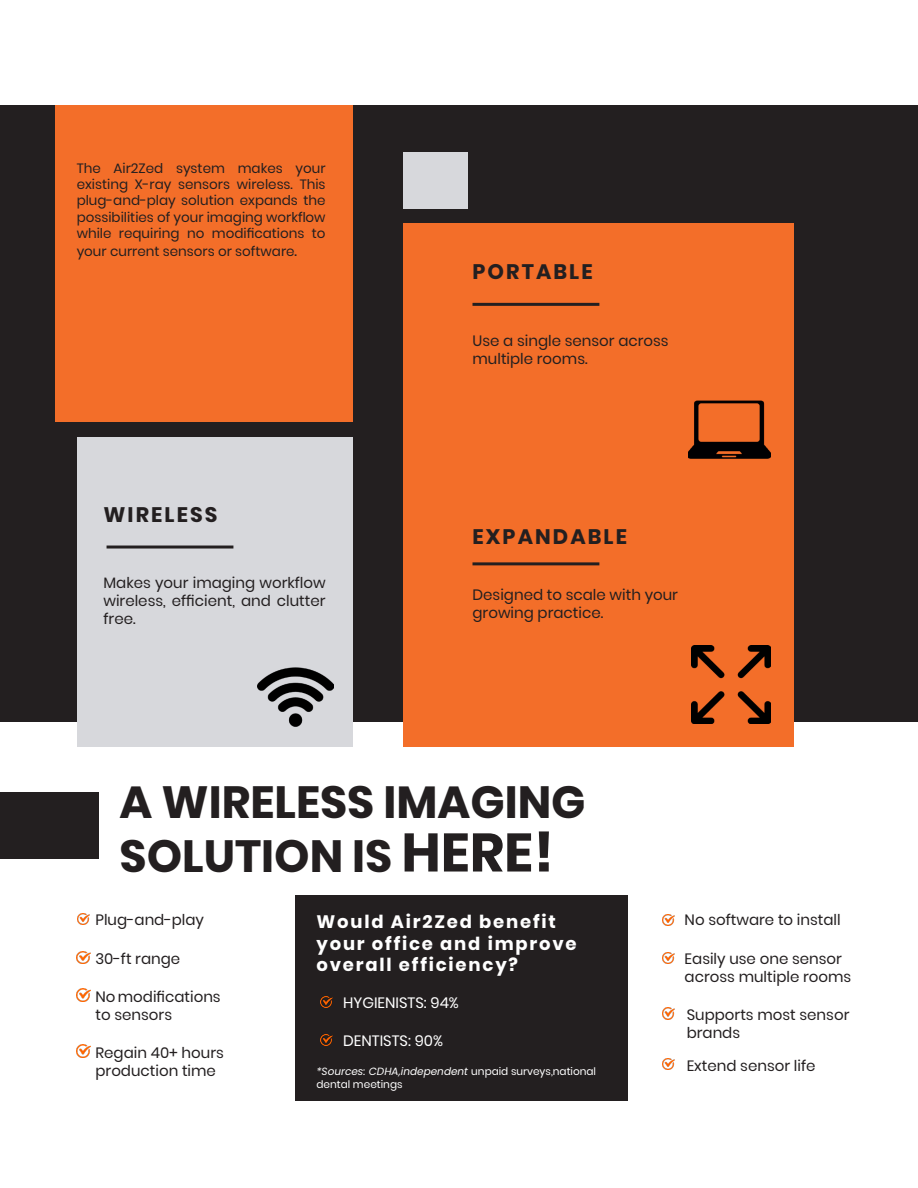
<style>
.page{position:relative;width:918px;height:1188px;background:#fff}
.page>*{position:absolute;margin:0;border:0;box-sizing:border-box;transform-origin:0 0}
.t1{font:700 45px/54px "Poppins";color:#231f20}
.t2{font:700 21px "Poppins";letter-spacing:.1em;color:#231f20}
.t3{font:700 18px/21.6px "Poppins";letter-spacing:.1em;color:#fff}
.t4{font:15px/18px "Poppins";color:#231f20}
.t5{font:15px "Poppins";color:#fff}
.t6{font:13.5px/16.2px "Poppins";color:#231f20;text-align:justify}
.t7{font:italic 10.5px "Poppins";color:#fff}
.t8{font:10.5px "Poppins";color:#fff}
.s1{font-size:15px}
.s2{font-size:54px}
.s3{font-style:normal}
</style>
<div class="page">
<div style="left:0;top:106px;width:918px;height:616px;background:#231f20"></div>
<div style="left:55px;top:106px;width:297px;height:316px;background:#f36e29"></div>
<div style="left:403px;top:224px;width:391px;height:523px;background:#f36e29"></div>
<div style="left:77px;top:437px;width:275px;height:310px;background:#d7d8dc"></div>
<div style="left:295px;top:895px;width:333px;height:206px;background:#231f20"></div>
<div style="left:403px;top:152px;width:65px;height:57px;background:#d7d8dc"></div>
<hr style="left:107px;top:546px;width:126px;height:3px;background:#231f20">
<hr style="left:472px;top:303px;width:127px;height:3px;background:#231f20">
<hr style="left:472px;top:562px;width:127px;height:3px;background:#231f20">
<div style="left:0;top:792px;width:98px;height:66px;background:#231f20"></div>
<svg style="left:77px;top:914px;width:12px;height:11px"></svg>
<svg style="left:321px;top:997px;width:12px;height:11px"></svg>
<svg style="left:321px;top:1034px;width:12px;height:11px"></svg>
<svg style="left:662px;top:915px;width:12px;height:11px"></svg>
<svg style="left:662px;top:952px;width:12px;height:11px"></svg>
<svg style="left:662px;top:1008px;width:12px;height:11px"></svg>
<svg style="left:662px;top:1059px;width:12px;height:11px"></svg>
<svg style="left:77px;top:951px;width:13px;height:12px"></svg>
<svg style="left:77px;top:989px;width:13px;height:12px"></svg>
<svg style="left:77px;top:1045px;width:13px;height:12px"></svg>
<img style="left:257px;top:667px;width:77px;height:60px">
<img style="left:688px;top:400px;width:82px;height:59px">
<img style="left:692px;top:646px;width:78px;height:78px">
<p class="t6" style="left:77px;top:160px;width:250px">The Air2Zed system makes your existing X-ray sensors wireless. This plug-and-play solution expands the possibilities of your imaging workflow while requiring no modifications to</p>
<p class="t6" style="left:77px;top:243px;width:222px">your current sensors or software<span class="s1">.</span></p>
<p class="t2" style="left:103px;top:502px;width:116px">WIRELESS</p>
<p class="t4" style="left:103px;top:574px;width:224px;text-align:justify">Makes your imaging workflow wireless, efficient, and clutter free.</p>
<p class="t2" style="left:472px;top:259px;width:122px">PORTABLE</p>
<p class="t4" style="left:472px;top:332px;width:198px">Use a single sensor across multiple rooms.</p>
<p class="t2" style="left:472px;top:524px;width:156px">EXPANDABLE</p>
<p class="t4" style="left:472px;top:586px;width:207px">Designed to scale with your growing practice.</p>
<p class="t1" style="left:120px;top:775px;width:467px">A WIRELESS IMAGING<br>SOLUTION IS <span class="s2">HERE!</span></p>
<p class="t4" style="left:95px;top:911px;width:110px">Plug-and-play</p>
<p class="t4" style="left:95px;top:950px;width:86px">30-ft range</p>
<p class="t4" style="left:95px;top:988px;width:127px">No modifications to sensors</p>
<p class="t4" style="left:95px;top:1044px;width:130px">Regain 40+ hours production time</p>
<p class="t3" style="left:317px;top:911px;width:262px">Would Air2Zed benefit your office and improve overall efficiency?</p>
<p class="t5" style="left:343px;top:994px;width:117px">HYGIENISTS: 94%</p>
<p class="t5" style="left:343px;top:1032px;width:101px">DENTISTS: 90%</p>
<p class="t7" style="left:317px;top:1065px;width:281px">*Sources: CDHA,independent <span class="s3">unpaid surveys,national</span></p>
<p class="t8" style="left:317px;top:1078px;width:88px">dental meetings</p>
<p class="t4" style="left:685px;top:911px;width:158px">No software to install</p>
<p class="t4" style="left:685px;top:950px;width:168px">Easily use one sensor across multiple rooms</p>
<p class="t4" style="left:687px;top:1006px;width:164px">Supports most sensor brands</p>
<p class="t4" style="left:687px;top:1057px;width:130px">Extend sensor life</p>
</div>
